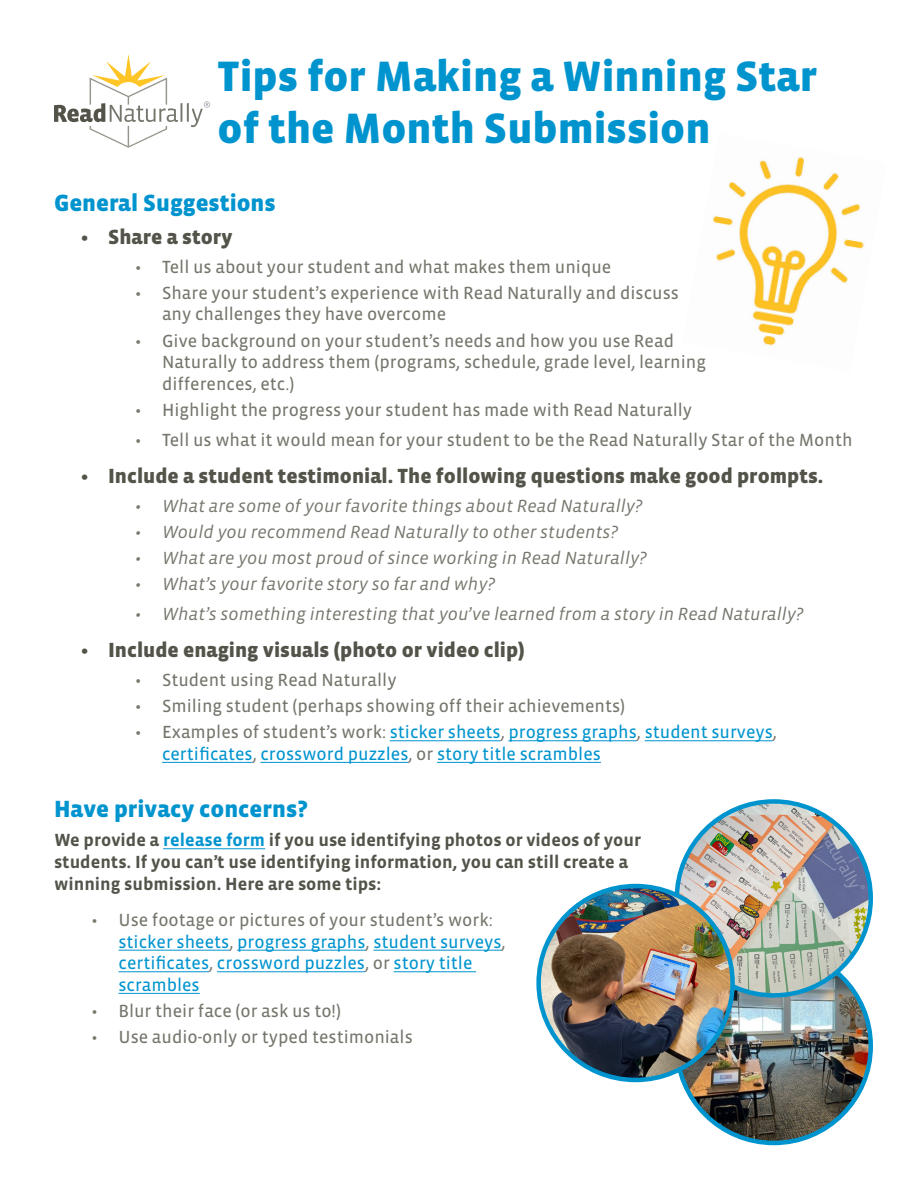
<style>
.page{position:relative;width:918px;height:1188px;background:#fff}
.page>*{position:absolute;margin:0;border:0;box-sizing:border-box;transform-origin:0 0}
.t1{font:900 43.5px/52.2px "Vista Sans OTCE";color:#0094cf}
.t2{font:900 24px "Vista Sans OTCE";color:#0094cf}
.t3{font:900 21px "Vista Sans OTCE";color:#53534a}
.t4{font:18px/21.6px "Vista Sans OTCE";color:#76766d}
.t5{font:18px/21.6px "Vista Sans OTCE";color:#0094cf}
.t6{font:italic 18px "Vista Sans OTCE";color:#76766d}
.t7{font:700 18px/21.6px "Vista Sans OTCE";color:#53534a}
.s1{color:#76766d}
.s2{color:#0094cf}
</style>
<div class="page">
<hr style="left:390px;top:741px;width:111px;height:1px;background:#0094cf">
<hr style="left:508px;top:741px;width:129px;height:1px;background:#0094cf">
<hr style="left:645px;top:741px;width:128px;height:1px;background:#0094cf">
<hr style="left:162px;top:762px;width:91px;height:1px;background:#0094cf">
<hr style="left:260px;top:762px;width:149px;height:1px;background:#0094cf">
<hr style="left:437px;top:762px;width:164px;height:1px;background:#0094cf">
<hr style="left:163px;top:849px;width:102px;height:1px;background:#0094cf">
<hr style="left:118px;top:950px;width:111px;height:1px;background:#0094cf">
<hr style="left:237px;top:950px;width:129px;height:1px;background:#0094cf">
<hr style="left:373px;top:950px;width:129px;height:1px;background:#0094cf">
<hr style="left:118px;top:972px;width:91px;height:1px;background:#0094cf">
<hr style="left:217px;top:972px;width:148px;height:1px;background:#0094cf">
<hr style="left:394px;top:972px;width:82px;height:1px;background:#0094cf">
<hr style="left:118px;top:993px;width:82px;height:1px;background:#0094cf">
<img style="left:712px;top:157px;width:152px;height:189px">
<img style="left:677px;top:949px;width:194px;height:194px;border-radius:97px">
<img style="left:677px;top:801px;width:194px;height:194px;border-radius:97px">
<img style="left:539px;top:886px;width:194px;height:194px;border-radius:97px">
<div style="left:536px;top:884px;width:199px;height:198px;border:4px solid #0094cf;border-radius:50%"></div>
<svg style="left:54px;top:54px;width:156px;height:94px"></svg>
<h1 class="t1" style="left:218px;top:50px;width:601px">Tips for Making a Winning Star of the Month Submission</h1>
<h2 class="t2" style="left:54px;top:189px;width:223px">General Suggestions</h2>
<p class="t3" style="left:81px;top:225px;width:153px">• Share a story</p>
<p class="t4" style="left:135px;top:256px;width:478px">• Tell us about your student and what makes them unique</p>
<p class="t4" style="left:162px;top:282px;width:518px;text-indent:-27px">• Share your student’s experience with Read Naturally and discuss any challenges they have overcome</p>
<p class="t4" style="left:162px;top:330px;width:546px;text-indent:-27px">• Give background on your student’s needs and how you use Read<br>Naturally to address them (programs, schedule, grade level, learning differences, etc.)</p>
<p class="t4" style="left:135px;top:399px;width:559px">• Highlight the progress your student has made with Read Naturally</p>
<p class="t4" style="left:135px;top:429px;width:719px">• Tell us what it would mean for your student to be the Read Naturally Star of the Month</p>
<p class="t3" style="left:81px;top:464px;width:744px">• Include a student testimonial. The following questions make good prompts.</p>
<p class="t6" style="left:135px;top:496px;width:509px">• What are some of your favorite things about Read Naturally?</p>
<p class="t6" style="left:135px;top:522px;width:485px">• Would you recommend Read Naturally to other students?</p>
<p class="t6" style="left:135px;top:548px;width:513px">• What are you most proud of since working in Read Naturally?</p>
<p class="t6" style="left:135px;top:574px;width:362px">• What’s your favorite story so far and why?</p>
<p class="t6" style="left:135px;top:604px;width:670px">• What’s something interesting that you’ve learned from a story in Read Naturally?</p>
<p class="t3" style="left:81px;top:638px;width:445px">• Include enaging visuals (photo or video clip)</p>
<p class="t4" style="left:135px;top:669px;width:263px">• Student using Read Naturally</p>
<p class="t4" style="left:135px;top:695px;width:492px">• Smiling student (perhaps showing off their achievements)</p>
<p class="t5" style="left:162px;top:721px;width:616px;text-indent:-27px"><span class="s1">• Examples of student’s work:</span> sticker sheets<span class="s1">,</span> progress graphs<span class="s1">,</span> student surveys<span class="s1">, </span>certificates<span class="s1">,</span> crossword puzzles<span class="s1">, or</span> story title scrambles</p>
<h2 class="t2" style="left:54px;top:795px;width:255px">Have privacy concerns?</h2>
<p class="t7" style="left:54px;top:829px;width:589px">We provide a <span class="s2">release form</span> if you use identifying photos or videos of your students. If you can’t use identifying information, you can still create a winning submission. Here are some tips:</p>
<p class="t5" style="left:118px;top:909px;width:389px;text-indent:-27px"><span class="s1">• Use footage or pictures of your student’s work: </span>sticker sheets<span class="s1">,</span> progress graphs<span class="s1">,</span> student surveys<span class="s1">, </span>certificates<span class="s1">,</span> crossword puzzles<span class="s1">, or</span> story title scrambles</p>
<p class="t4" style="left:91px;top:1000px;width:251px">• Blur their face (or ask us to!)</p>
<p class="t4" style="left:91px;top:1026px;width:323px">• Use audio-only or typed testimonials</p>
</div>
